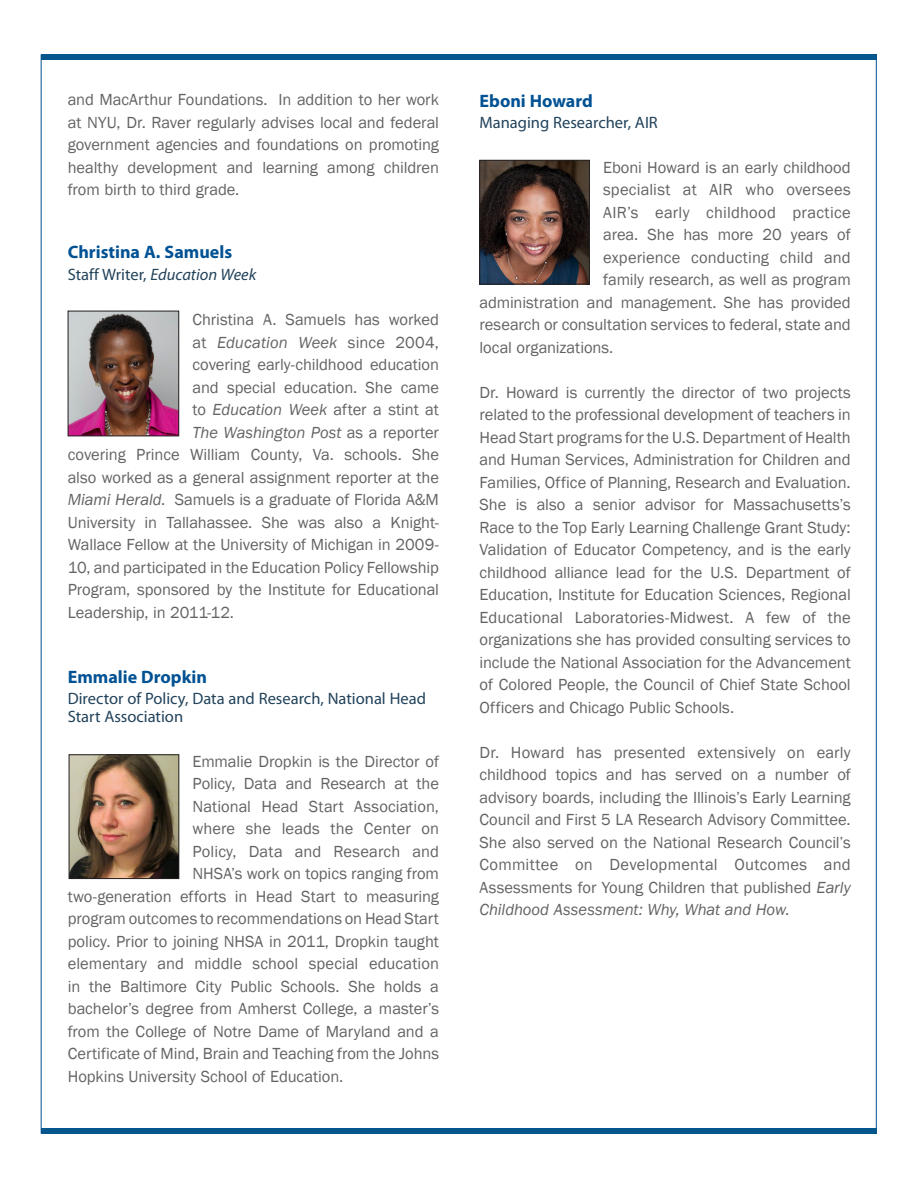
<style>
.page{position:relative;width:918px;height:1188px;background:#fff}
.page>*{position:absolute;margin:0;border:0;box-sizing:border-box;transform-origin:0 0}
.Speaker_Name{font:700 18px "Myriad Pro";color:#005294}
.Bio_body_text{font:700 18px "Myriad Pro";color:#005294}
.Bio_body_text-2{font:16.5px/22.5px "Franklin Gothic";letter-spacing:-.005em;color:#636366;text-align:justify}
.Speaker_Title{font:16.5px/18px "Myriad Pro";color:#21425b}
.Bio_body_text-3{font:italic 16.5px "Franklin Gothic";color:#636366}
.Bio_body_text-4{font:16.5px "Franklin Gothic";letter-spacing:.02em;color:#636366}
.Speaker_Name-2{font:italic 16.5px "Myriad Pro";color:#21425b}
.s1{font-style:normal}
.s2{font-style:italic}
</style>
<div class="page">
<div style="left:41px;top:1128px;width:836px;height:5px;background:#06568e"></div>
<img style="left:70px;top:313px;width:107px;height:121px">
<div style="left:68px;top:311px;width:111px;height:125px;border:1px solid #231f20"></div>
<img style="left:71px;top:757px;width:106px;height:120px">
<div style="left:69px;top:755px;width:110px;height:124px;border:1px solid #231f20"></div>
<img style="left:482px;top:162px;width:106px;height:120px">
<div style="left:480px;top:160px;width:110px;height:124px;border:1px solid #231f20"></div>
<div style="left:41px;top:55px;width:836px;height:5px;background:#06568e"></div>
<p class="Bio_body_text-2" style="left:68px;top:89px;width:373px">and MacArthur Foundations. In addition to her work at NYU, Dr. Raver regularly advises local and federal government agencies and foundations on promoting healthy development and learning among children from birth to third grade.</p>
<p class="Speaker_Name" style="left:68px;top:240px;width:166px">Christina A. Samuels</p>
<p class="Speaker_Name-2" style="left:68px;top:264px;width:190px"><span class="s1">Staff Writer,</span> Education Week</p>
<p class="Bio_body_text-2" style="left:193px;top:309px;width:248px">Christina A. Samuels has worked</p>
<p class="Bio_body_text-3" style="left:193px;top:332px;width:248px"><span class="s1">at</span> Education Week <span class="s1">since 2004,</span></p>
<p class="Bio_body_text-2" style="left:193px;top:354px;width:248px">covering early-childhood education</p>
<p class="Bio_body_text-2" style="left:193px;top:376px;width:248px">and special education. She came</p>
<p class="Bio_body_text-2" style="left:193px;top:399px;width:248px">to <span class="s2">Education Week</span> after a stint at</p>
<p class="Bio_body_text-3" style="left:193px;top:422px;width:248px">The Washington Post <span class="s1">as a reporter</span></p>
<p class="Bio_body_text-2" style="left:68px;top:444px;width:373px">covering Prince William County, Va. schools. She</p>
<p class="Bio_body_text-2" style="left:68px;top:466px;width:373px">also worked as a general assignment reporter at the</p>
<p class="Bio_body_text-2" style="left:68px;top:489px;width:373px"><span class="s2">Miami Herald</span>. Samuels is a graduate of Florida A&amp;M</p>
<p class="Bio_body_text-2" style="left:68px;top:511px;width:373px">University in Tallahassee. She was also a Knight-</p>
<p class="Bio_body_text-2" style="left:68px;top:534px;width:373px">Wallace Fellow at the University of Michigan in 2009-</p>
<p class="Bio_body_text-2" style="left:68px;top:556px;width:373px">10, and participated in the Education Policy Fellowship</p>
<p class="Bio_body_text-2" style="left:68px;top:579px;width:373px">Program, sponsored by the Institute for Educational</p>
<p class="Bio_body_text-2" style="left:68px;top:601px;width:168px">Leadership, in 2011-12.</p>
<p class="Speaker_Name" style="left:68px;top:666px;width:141px">Emmalie Dropkin</p>
<p class="Speaker_Title" style="left:68px;top:689px;width:360px">Director of Policy, Data and Research, National Head<br>Start Association</p>
<p class="Bio_body_text-2" style="left:193px;top:750px;width:248px">Emmalie Dropkin is the Director of</p>
<p class="Bio_body_text-2" style="left:193px;top:773px;width:248px">Policy, Data and Research at the</p>
<p class="Bio_body_text-2" style="left:193px;top:795px;width:248px">National Head Start Association,</p>
<p class="Bio_body_text-2" style="left:193px;top:818px;width:248px">where she leads the Center on</p>
<p class="Bio_body_text-2" style="left:193px;top:840px;width:248px">Policy, Data and Research and</p>
<p class="Bio_body_text-2" style="left:193px;top:863px;width:248px">NHSA’s work on topics ranging from</p>
<p class="Bio_body_text-2" style="left:68px;top:885px;width:373px">two-generation efforts in Head Start to measuring</p>
<p class="Bio_body_text-2" style="left:68px;top:908px;width:373px">program outcomes to recommendations on Head Start</p>
<p class="Bio_body_text-2" style="left:68px;top:930px;width:373px">policy. Prior to joining NHSA in 2011, Dropkin taught</p>
<p class="Bio_body_text-2" style="left:68px;top:953px;width:373px">elementary and middle school special education</p>
<p class="Bio_body_text-2" style="left:68px;top:975px;width:373px">in the Baltimore City Public Schools. She holds a</p>
<p class="Bio_body_text-2" style="left:68px;top:998px;width:373px">bachelor’s degree from Amherst College, a master’s</p>
<p class="Bio_body_text-2" style="left:68px;top:1020px;width:373px">from the College of Notre Dame of Maryland and a</p>
<p class="Bio_body_text-2" style="left:68px;top:1043px;width:373px">Certificate of Mind, Brain and Teaching from the Johns</p>
<p class="Bio_body_text-2" style="left:68px;top:1065px;width:277px">Hopkins University School of Education.</p>
<p class="Bio_body_text" style="left:480px;top:90px;width:115px">Eboni Howard</p>
<p class="Speaker_Title" style="left:480px;top:113px;width:180px">Managing Researcher, AIR</p>
<p class="Bio_body_text-2" style="left:603px;top:156px;width:249px">Eboni Howard is an early childhood</p>
<p class="Bio_body_text-2" style="left:603px;top:179px;width:249px">specialist at AIR who oversees</p>
<p class="Bio_body_text-4" style="left:603px;top:202px;width:249px">AIR’s early childhood practice</p>
<p class="Bio_body_text-2" style="left:603px;top:224px;width:249px">area. She has more 20 years of</p>
<p class="Bio_body_text-2" style="left:603px;top:246px;width:249px">experience conducting child and</p>
<p class="Bio_body_text-2" style="left:603px;top:269px;width:249px">family research, as well as program</p>
<p class="Bio_body_text-2" style="left:480px;top:291px;width:373px">administration and management. She has provided</p>
<p class="Bio_body_text-2" style="left:480px;top:314px;width:373px">research or consultation services to federal, state and</p>
<p class="Bio_body_text-2" style="left:480px;top:336px;width:135px">local organizations.</p>
<p class="Bio_body_text-2" style="left:480px;top:381px;width:373px">Dr. Howard is currently the director of two projects related to the professional development of teachers in Head Start programs for the U.S. Department of Health and Human Services, Administration for Children and Families, Office of Planning, Research and Evaluation.<br>She is also a senior advisor for Massachusetts’s Race to the Top Early Learning Challenge Grant Study:<br>Validation of Educator Competency, and is the early childhood alliance lead for the U.S. Department of Education, Institute for Education Sciences, Regional Educational Laboratories-Midwest. A few of the organizations she has provided consulting services to include the National Association for the Advancement of Colored People, the Council of Chief State School Officers and Chicago Public Schools.</p>
<p class="Bio_body_text-2" style="left:480px;top:741px;width:373px">Dr. Howard has presented extensively on early childhood topics and has served on a number of advisory boards, including the Illinois’s Early Learning Council and First 5 LA Research Advisory Committee.<br>She also served on the National Research Council’s Committee on Developmental Outcomes and Assessments for Young Children that published <span class="s2">Early Childhood Assessment: Why, What and How</span>.</p>
</div>
